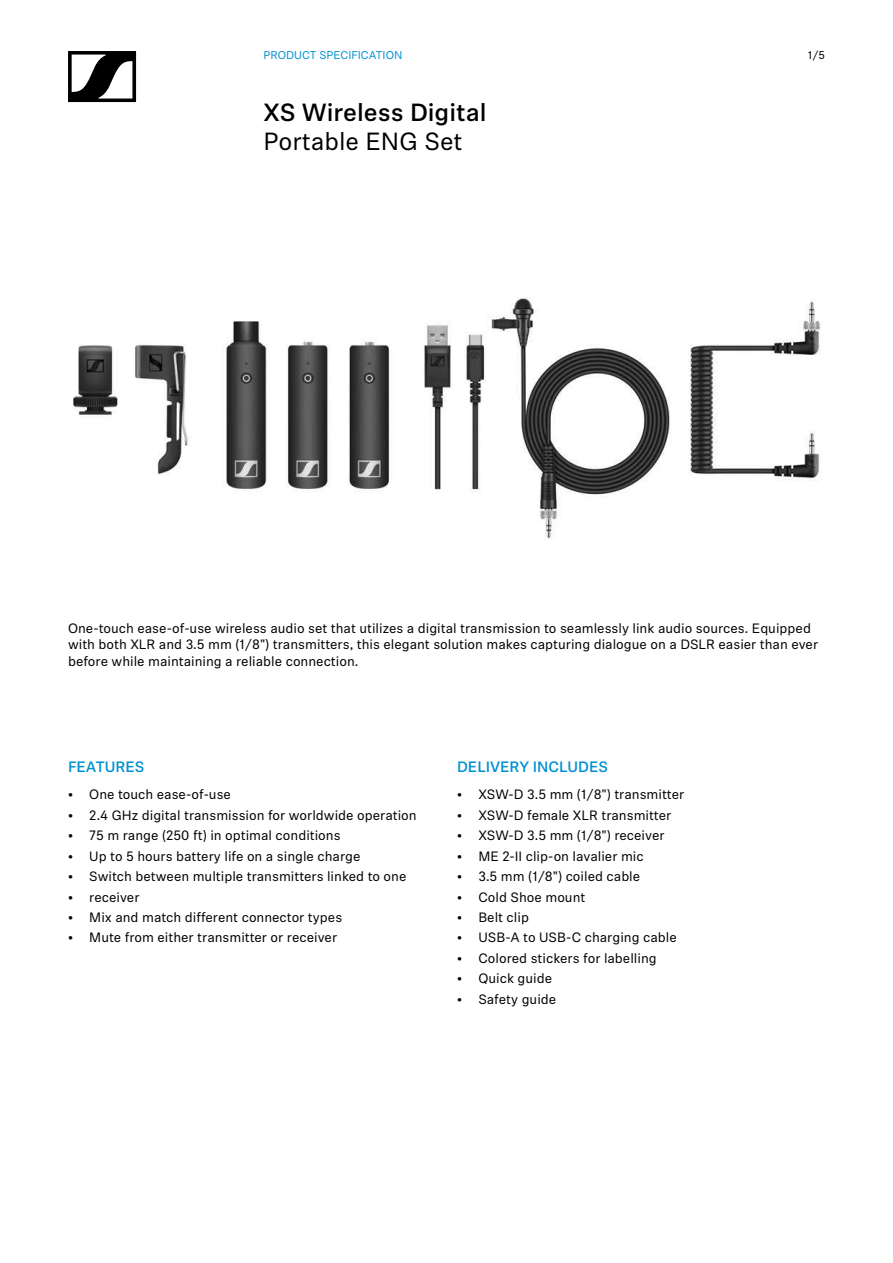
<style>
.page{position:relative;width:893px;height:1263px;background:#fff}
.page>*{position:absolute;margin:0;border:0;box-sizing:border-box;transform-origin:0 0}
.t1{font:500 24.75px "Sennheiser Neue";color:#000}
.t2{font:24.75px "Sennheiser Neue";color:#000}
.t3{font:500 15px "Sennheiser Neue";color:#0091d4}
.t4{font:13.5px/16.2px "Sennheiser Neue";color:#000}
.t5{font:11.25px "Sennheiser Neue";color:#0091d4}
.t6{font:11.25px "Sennheiser Neue";color:#000}
</style>
<div class="page">
<svg style="left:68px;top:51px;width:68px;height:51px"></svg>
<img style="left:72px;top:297px;width:749px;height:241px">
<p class="t5" style="left:264px;top:48px;width:140px">PRODUCT SPECIFICATION</p>
<h1 class="t1" style="left:264px;top:95px;width:224px">XS Wireless Digital</h1>
<h1 class="t2" style="left:264px;top:125px;width:200px">Portable ENG Set</h1>
<p class="t6" style="left:808px;top:48px;width:19px">1/5</p>
<p class="t4" style="left:68px;top:620px;width:752px">One-touch ease-of-use wireless audio set that utilizes a digital transmission to seamlessly link audio sources. Equipped with both XLR and 3.5 mm (1/8") transmitters, this elegant solution makes capturing dialogue on a DSLR easier than ever before while maintaining a reliable connection.</p>
<p class="t3" style="left:68px;top:757px;width:78px">FEATURES</p>
<p class="t4" style="left:68px;top:786px;width:165px">• One touch ease-of-use</p>
<p class="t4" style="left:68px;top:806px;width:350px">• 2.4 GHz digital transmission for worldwide operation</p>
<p class="t4" style="left:68px;top:827px;width:274px">• 75 m range (250 ft) in optimal conditions</p>
<p class="t4" style="left:68px;top:847px;width:294px">• Up to 5 hours battery life on a single charge</p>
<p class="t4" style="left:68px;top:868px;width:340px">• Switch between multiple transmitters linked to one</p>
<p class="t4" style="left:68px;top:888px;width:73px">• receiver</p>
<p class="t4" style="left:68px;top:908px;width:276px">• Mix and match different connector types</p>
<p class="t4" style="left:68px;top:929px;width:271px">• Mute from either transmitter or receiver</p>
<p class="t3" style="left:457px;top:757px;width:152px">DELIVERY INCLUDES</p>
<p class="t4" style="left:457px;top:786px;width:229px">• XSW-D 3.5 mm (1/8") transmitter</p>
<p class="t4" style="left:457px;top:806px;width:216px">• XSW-D female XLR transmitter</p>
<p class="t4" style="left:457px;top:827px;width:209px">• XSW-D 3.5 mm (1/8") receiver</p>
<p class="t4" style="left:457px;top:847px;width:188px">• ME 2-II clip-on lavalier mic</p>
<p class="t4" style="left:457px;top:868px;width:185px">• 3.5 mm (1/8") coiled cable</p>
<p class="t4" style="left:457px;top:888px;width:130px">• Cold Shoe mount</p>
<p class="t4" style="left:457px;top:908px;width:73px">• Belt clip</p>
<p class="t4" style="left:457px;top:929px;width:221px">• USB-A to USB-C charging cable</p>
<p class="t4" style="left:457px;top:949px;width:201px">• Colored stickers for labelling</p>
<p class="t4" style="left:457px;top:970px;width:97px">• Quick guide</p>
<p class="t4" style="left:457px;top:990px;width:101px">• Safety guide</p>
</div>
